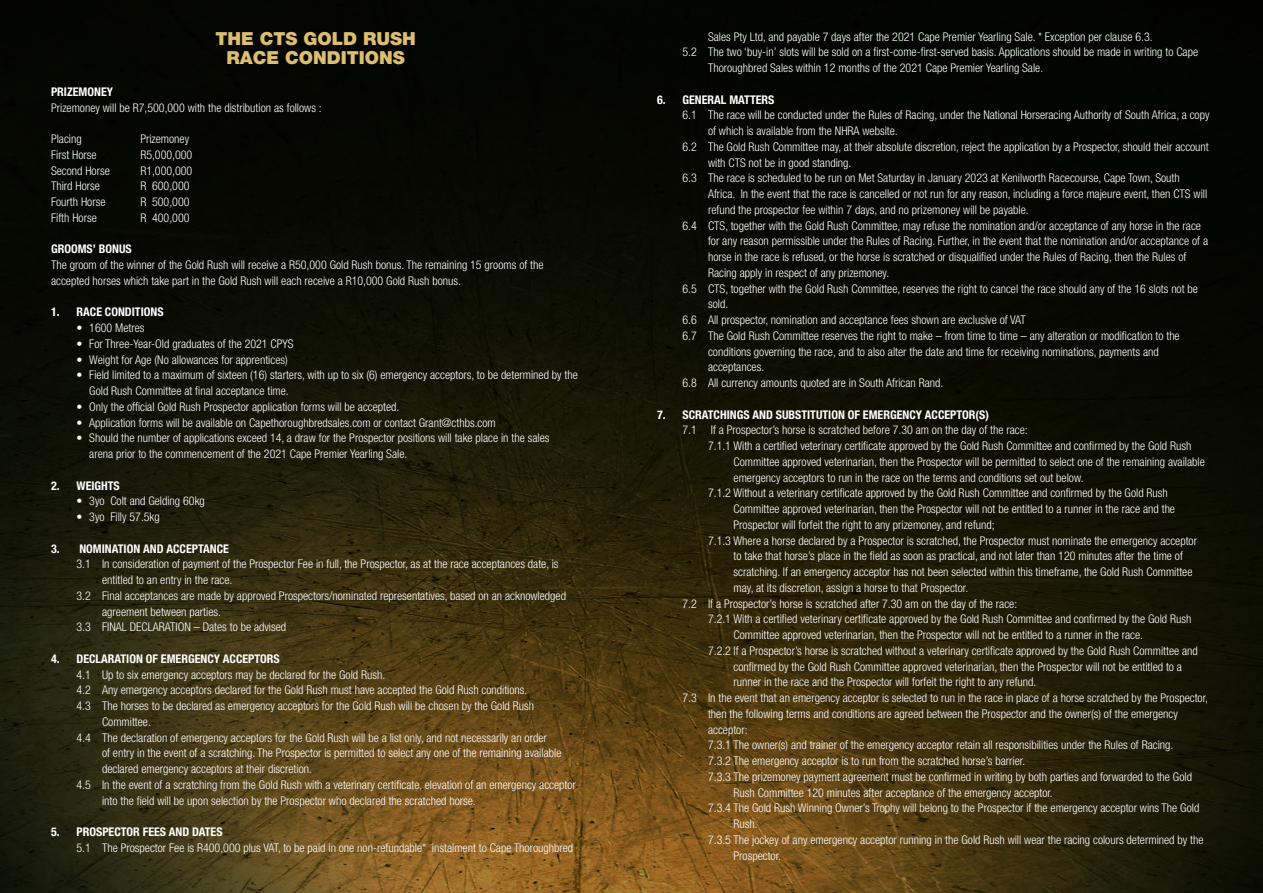
<style>
.page{position:relative;width:1263px;height:893px;background:#fff}
.page>*{position:absolute;margin:0;border:0;box-sizing:border-box;transform-origin:0 0}
.t1{font:900 18px "Helvetica Neue";color:#dcbd71}
.t2{font:300 condensed 12px/15.8px "Helvetica Neue";color:#fff}
.t3{font:700 condensed 12px "Helvetica Neue";color:#fff}
</style>
<div class="page">
<img style="left:0;top:0;width:1263px;height:893px">
<p class="t1" style="left:215px;top:28px;width:202px">THE CTS GOLD RUSH</p>
<p class="t1" style="left:227px;top:47px;width:180px">RACE CONDITIONS</p>
<p class="t3" style="left:51px;top:84px;width:63px">PRIZEMONEY</p>
<p class="t2" style="left:51px;top:99px;width:272px">Prizemoney will be R7,500,000 with the distribution as follows :</p>
<p class="t2" style="left:51px;top:131px;width:32px">Placing</p>
<p class="t2" style="left:140px;top:131px;width:50px">Prizemoney</p>
<p class="t2" style="left:51px;top:147px;width:47px">First Horse</p>
<p class="t2" style="left:140px;top:147px;width:54px">R5,000,000</p>
<p class="t2" style="left:51px;top:162px;width:60px">Second Horse</p>
<p class="t2" style="left:140px;top:162px;width:54px">R1,000,000</p>
<p class="t2" style="left:51px;top:178px;width:50px">Third Horse</p>
<p class="t2" style="left:140px;top:178px;width:51px">R 600,000</p>
<p class="t2" style="left:51px;top:194px;width:56px">Fourth Horse</p>
<p class="t2" style="left:140px;top:194px;width:51px">R 500,000</p>
<p class="t2" style="left:51px;top:210px;width:47px">Fifth Horse</p>
<p class="t2" style="left:140px;top:210px;width:51px">R 400,000</p>
<p class="t3" style="left:51px;top:242px;width:82px">GROOMS’ BONUS</p>
<p class="t2" style="left:51px;top:257px;width:494px">The groom of the winner of the Gold Rush will receive a R50,000 Gold Rush bonus. The remaining 15 grooms of the accepted horses which take part in the Gold Rush will each receive a R10,000 Gold Rush bonus.</p>
<p class="t3" style="left:51px;top:305px;width:114px">1. RACE CONDITIONS</p>
<p class="t2" style="left:77px;top:320px;width:70px">• 1600 Metres</p>
<p class="t2" style="left:77px;top:336px;width:219px">• For Three-Year-Old graduates of the 2021 CPYS</p>
<p class="t2" style="left:77px;top:351px;width:213px">• Weight for Age (No allowances for apprentices)</p>
<p class="t2" style="left:89px;top:367px;width:490px;text-indent:-13px">• Field limited to a maximum of sixteen (16) starters, with up to six (6) emergency acceptors, to be determined by the<br>Gold Rush Committee at final acceptance time.</p>
<p class="t2" style="left:77px;top:399px;width:324px">• Only the official Gold Rush Prospector application forms will be accepted.</p>
<p class="t2" style="left:77px;top:414px;width:421px">• Application forms will be available on Capethoroughbredsales.com or contact Grant@cthbs.com</p>
<p class="t2" style="left:89px;top:430px;width:462px;text-indent:-13px">• Should the number of applications exceed 14, a draw for the Prospector positions will take place in the sales arena prior to the commencement of the 2021 Cape Premier Yearling Sale.</p>
<p class="t3" style="left:51px;top:478px;width:70px">2. WEIGHTS</p>
<p class="t2" style="left:77px;top:493px;width:130px">• 3yo Colt and Gelding 60kg</p>
<p class="t2" style="left:77px;top:509px;width:85px">• 3yo Filly 57.5kg</p>
<p class="t3" style="left:51px;top:541px;width:179px">3. NOMINATION AND ACCEPTANCE</p>
<p class="t2" style="left:102px;top:556px;width:458px;text-indent:-26px">3.1 In consideration of payment of the Prospector Fee in full, the Prospector, as at the race acceptances date, is entitled to an entry in the race.</p>
<p class="t2" style="left:102px;top:588px;width:465px;text-indent:-26px">3.2 Final acceptances are made by approved Prospectors/nominated representatives, based on an acknowledged agreement between parties.</p>
<p class="t2" style="left:77px;top:619px;width:211px">3.3 FINAL DECLARATION – Dates to be advised</p>
<p class="t3" style="left:51px;top:651px;width:230px">4. DECLARATION OF EMERGENCY ACCEPTORS</p>
<p class="t2" style="left:77px;top:666px;width:310px">4.1 Up to six emergency acceptors may be declared for the Gold Rush.</p>
<p class="t2" style="left:77px;top:682px;width:452px">4.2 Any emergency acceptors declared for the Gold Rush must have accepted the Gold Rush conditions.</p>
<p class="t2" style="left:102px;top:698px;width:433px;text-indent:-26px">4.3 The horses to be declared as emergency acceptors for the Gold Rush will be chosen by the Gold Rush<br>Committee.</p>
<p class="t2" style="left:102px;top:729px;width:461px;text-indent:-26px">4.4 The declaration of emergency acceptors for the Gold Rush will be a list only, and not necessarily an order<br>of entry in the event of a scratching. The Prospector is permitted to select any one of the remaining available declared emergency acceptors at their discretion.</p>
<p class="t2" style="left:102px;top:777px;width:475px;text-indent:-26px">4.5 In the event of a scratching from the Gold Rush with a veterinary certificate, elevation of an emergency acceptor into the field will be upon selection by the Prospector who declared the scratched horse.</p>
<p class="t3" style="left:51px;top:825px;width:173px">5. PROSPECTOR FEES AND DATES</p>
<p class="t2" style="left:77px;top:840px;width:498px">5.1 The Prospector Fee is R400,000 plus VAT, to be paid in one non-refundable* instalment to Cape Thoroughbred</p>
<p class="t2" style="left:708px;top:28px;width:446px">Sales Pty Ltd, and payable 7 days after the 2021 Cape Premier Yearling Sale. * Exception per clause 6.3.</p>
<p class="t2" style="left:708px;top:44px;width:492px;text-indent:-26px">5.2 The two ‘buy-in’ slots will be sold on a first-come-first-served basis. Applications should be made in writing to Cape<br>Thoroughbred Sales within 12 months of the 2021 Cape Premier Yearling Sale.</p>
<p class="t3" style="left:657px;top:92px;width:119px">6. GENERAL MATTERS</p>
<p class="t2" style="left:708px;top:107px;width:503px;text-indent:-26px">6.1 The race will be conducted under the Rules of Racing, under the National Horseracing Authority of South Africa, a copy of which is available from the NHRA website.</p>
<p class="t2" style="left:708px;top:139px;width:502px;text-indent:-26px">6.2 The Gold Rush Committee may, at their absolute discretion, reject the application by a Prospector, should their account with CTS not be in good standing.</p>
<p class="t2" style="left:708px;top:170px;width:501px;text-indent:-26px">6.3 The race is scheduled to be run on Met Saturday in January 2023 at Kenilworth Racecourse, Cape Town, South<br>Africa. In the event that the race is cancelled or not run for any reason, including a force majeure event, then CTS will refund the prospector fee within 7 days, and no prizemoney will be payable.</p>
<p class="t2" style="left:708px;top:217px;width:502px;text-indent:-26px">6.4 CTS, together with the Gold Rush Committee, may refuse the nomination and/or acceptance of any horse in the race for any reason permissible under the Rules of Racing. Further, in the event that the nomination and/or acceptance of a</p>
<p class="t2" style="left:708px;top:249px;width:480px">horse in the race is refused, or the horse is scratched or disqualified under the Rules of Racing, then the Rules of<br>Racing apply in respect of any prizemoney.</p>
<p class="t2" style="left:708px;top:280px;width:491px;text-indent:-26px">6.5 CTS, together with the Gold Rush Committee, reserves the right to cancel the race should any of the 16 slots not be sold.</p>
<p class="t2" style="left:682px;top:312px;width:345px">6.6 All prospector, nomination and acceptance fees shown are exclusive of VAT</p>
<p class="t2" style="left:708px;top:328px;width:473px;text-indent:-26px">6.7 The Gold Rush Committee reserves the right to make – from time to time – any alteration or modification to the conditions governing the race, and to also alter the date and time for receiving nominations, payments and acceptances.</p>
<p class="t2" style="left:682px;top:375px;width:262px">6.8 All currency amounts quoted are in South African Rand.</p>
<p class="t3" style="left:657px;top:407px;width:333px">7. SCRATCHINGS AND SUBSTITUTION OF EMERGENCY ACCEPTOR(S)</p>
<p class="t2" style="left:682px;top:422px;width:347px">7.1 If a Prospector’s horse is scratched before 7.30 am on the day of the race:</p>
<p class="t2" style="left:733px;top:438px;width:473px;text-indent:-26px">7.1.1 With a certified veterinary certificate approved by the Gold Rush Committee and confirmed by the Gold Rush<br>Committee approved veterinarian, then the Prospector will be permitted to select one of the remaining available emergency acceptors to run in the race on the terms and conditions set out below.</p>
<p class="t2" style="left:733px;top:485px;width:443px;text-indent:-26px">7.1.2 Without a veterinary certificate approved by the Gold Rush Committee and confirmed by the Gold Rush<br>Committee approved veterinarian, then the Prospector will not be entitled to a runner in the race and the<br>Prospector will forfeit the right to any prizemoney, and refund;</p>
<p class="t2" style="left:733px;top:532px;width:465px;text-indent:-26px">7.1.3 Where a horse declared by a Prospector is scratched, the Prospector must nominate the emergency acceptor to take that horse’s place in the field as soon as practical, and not later than 120 minutes after the time of scratching. If an emergency acceptor has not been selected within this timeframe, the Gold Rush Committee may, at its discretion, assign a horse to that Prospector.</p>
<p class="t2" style="left:682px;top:595px;width:336px">7.2 If a Prospector’s horse is scratched after 7.30 am on the day of the race:</p>
<p class="t2" style="left:733px;top:611px;width:459px;text-indent:-26px">7.2.1 With a certified veterinary certificate approved by the Gold Rush Committee and confirmed by the Gold Rush<br>Committee approved veterinarian, then the Prospector will not be entitled to a runner in the race.</p>
<p class="t2" style="left:733px;top:643px;width:466px;text-indent:-26px">7.2.2 If a Prospector’s horse is scratched without a veterinary certificate approved by the Gold Rush Committee and confirmed by the Gold Rush Committee approved veterinarian, then the Prospector will not be entitled to a runner in the race and the Prospector will forfeit the right to any refund.</p>
<p class="t2" style="left:708px;top:690px;width:501px;text-indent:-26px">7.3 In the event that an emergency acceptor is selected to run in the race in place of a horse scratched by the Prospector, then the following terms and conditions are agreed between the Prospector and the owner(s) of the emergency acceptor:</p>
<p class="t2" style="left:708px;top:737px;width:467px">7.3.1 The owner(s) and trainer of the emergency acceptor retain all responsibilities under the Rules of Racing.</p>
<p class="t2" style="left:708px;top:753px;width:319px">7.3.2 The emergency acceptor is to run from the scratched horse’s barrier.</p>
<p class="t2" style="left:733px;top:769px;width:460px;text-indent:-26px">7.3.3 The prizemoney payment agreement must be confirmed in writing by both parties and forwarded to the Gold<br>Rush Committee 120 minutes after acceptance of the emergency acceptor.</p>
<p class="t2" style="left:733px;top:800px;width:467px;text-indent:-26px">7.3.4 The Gold Rush Winning Owner’s Trophy will belong to the Prospector if the emergency acceptor wins The Gold<br>Rush.</p>
<p class="t2" style="left:733px;top:832px;width:471px;text-indent:-26px">7.3.5 The jockey of any emergency acceptor running in the Gold Rush will wear the racing colours determined by the<br>Prospector.</p>
</div>
